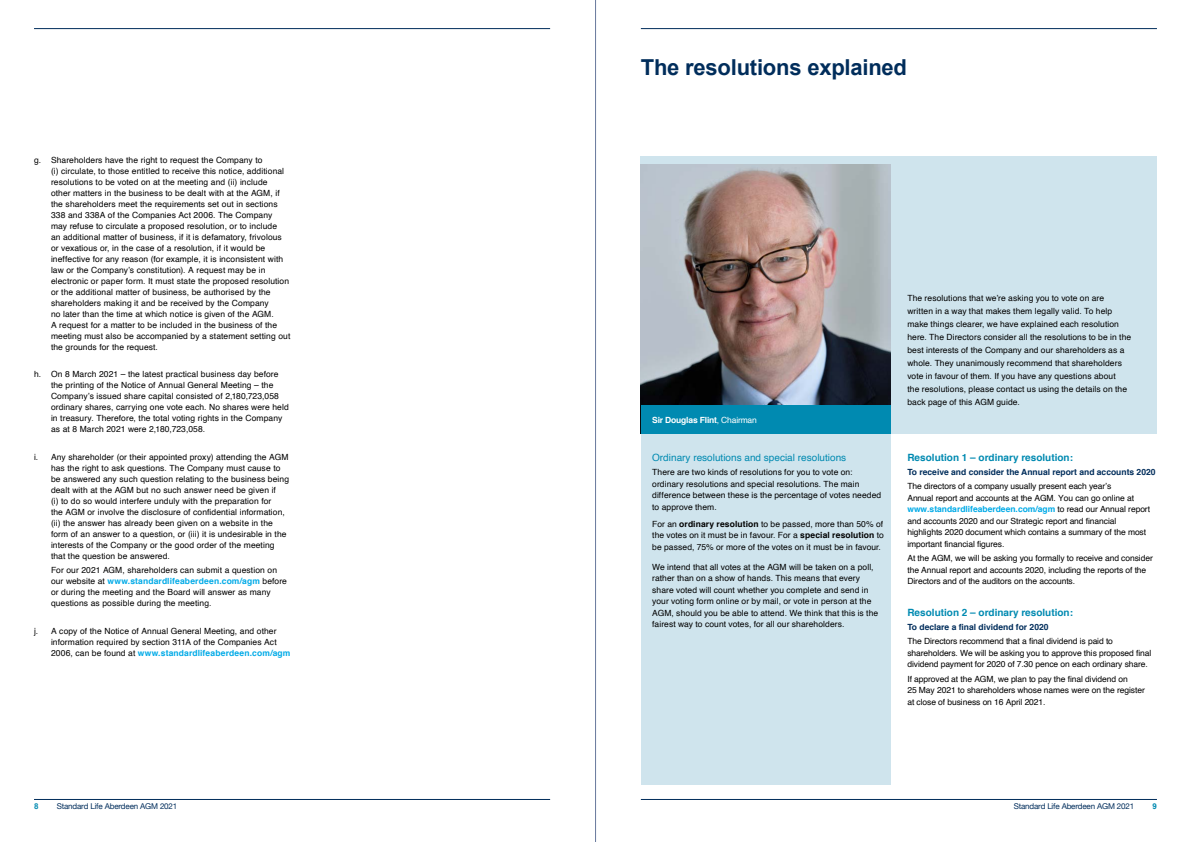
<style>
.page{position:relative;width:1191px;height:842px;background:#fff}
.page>*{position:absolute;margin:0;border:0;box-sizing:border-box;transform-origin:0 0}
.t1{font:700 22px "Arial";letter-spacing:-.01em;color:#002d5b}
.t2{font:700 10px "Helvetica";color:#008ab1}
.t3{font:10px "Helvetica";color:#008ab1}
.t4{font:8.5px/11px "Helvetica";letter-spacing:.01em;color:#000}
.t5{font:8.5px/11.5px "Helvetica";letter-spacing:-.01em;color:#000}
.t6{font:700 8.5px "Helvetica";color:#002d5b}
.t7{font:700 8.5px "Helvetica";letter-spacing:-.02em;color:#fff}
.t8{font:8px "Helvetica Neue";letter-spacing:-.02em;color:#002d5b}
.t9{font:700 8px "Arial";color:#008ab1}
.s1{font-weight:700;color:#00aae7}
.s2{font-weight:400}
.s3{font-weight:700}
</style>
<div class="page">
<div style="left:641px;top:156px;width:516px;height:278px;background:#cfe4ed"></div>
<div style="left:641px;top:355px;width:249px;height:430px;background:#cfe4ed"></div>
<img style="left:641px;top:164px;width:249px;height:241px">
<div style="left:641px;top:405px;width:249px;height:29px;background:#008ab1"></div>
<hr style="left:34px;top:799px;width:516px;height:1px;background:#002d5b">
<hr style="left:34px;top:28px;width:516px;height:1px;background:#002d5b">
<hr style="left:641px;top:799px;width:516px;height:1px;background:#002d5b">
<hr style="left:641px;top:28px;width:516px;height:1px;background:#002d5b">
<hr style="left:595px;top:0;width:1px;height:842px;background:#67789c">
<p class="t4" style="left:51px;top:154px;width:241px;text-indent:-17px">g. Shareholders have the right to request the Company to<br>(i) circulate, to those entitled to receive this notice, additional resolutions to be voted on at the meeting and (ii) include<br>other matters in the business to be dealt with at the AGM, if the shareholders meet the requirements set out in sections 338 and 338A of the Companies Act 2006. The Company may refuse to circulate a proposed resolution, or to include<br>an additional matter of business, if it is defamatory, frivolous or vexatious or, in the case of a resolution, if it would be ineffective for any reason (for example, it is inconsistent with law or the Company’s constitution). A request may be in electronic or paper form. It must state the proposed resolution or the additional matter of business, be authorised by the shareholders making it and be received by the Company<br>no later than the time at which notice is given of the AGM.<br>A request for a matter to be included in the business of the meeting must also be accompanied by a statement setting out the grounds for the request.</p>
<p class="t4" style="left:51px;top:369px;width:239px;text-indent:-17px">h. On 8 March 2021 – the latest practical business day before the printing of the Notice of Annual General Meeting – the Company’s issued share capital consisted of 2,180,723,058 ordinary shares, carrying one vote each. No shares were held in treasury. Therefore, the total voting rights in the Company as at 8 March 2021 were 2,180,723,058.</p>
<p class="t4" style="left:51px;top:452px;width:240px;text-indent:-17px">i. Any shareholder (or their appointed proxy) attending the AGM has the right to ask questions. The Company must cause to be answered any such question relating to the business being dealt with at the AGM but no such answer need be given if<br>(i) to do so would interfere unduly with the preparation for<br>the AGM or involve the disclosure of confidential information, (ii) the answer has already been given on a website in the form of an answer to a question, or (iii) it is undesirable in the interests of the Company or the good order of the meeting that the question be answered.</p>
<p class="t4" style="left:51px;top:565px;width:237px">For our 2021 AGM, shareholders can submit a question on our website at <span class="s1">www.standardlifeaberdeen.com/agm</span> before or during the meeting and the Board will answer as many questions as possible during the meeting.</p>
<p class="t4" style="left:51px;top:625px;width:241px;text-indent:-17px">j. A copy of the Notice of Annual General Meeting, and other information required by section 311A of the Companies Act<br>2006, can be found at <span class="s1">www.standardlifeaberdeen.com/agm</span></p>
<h1 class="t1" style="left:641px;top:52px;width:268px">The resolutions explained</h1>
<p class="t7" style="left:652px;top:413px;width:106px">Sir Douglas Flint<span class="s2">, Chairman</span></p>
<p class="t3" style="left:652px;top:449px;width:195px">Ordinary resolutions and special resolutions</p>
<p class="t4" style="left:652px;top:467px;width:231px;line-height:11.5px">There are two kinds of resolutions for you to vote on: ordinary resolutions and special resolutions. The main difference between these is the percentage of votes needed to approve them.</p>
<p class="t4" style="left:652px;top:518px;width:233px;line-height:11.5px;text-align:justify">For an <span class="s3">ordinary resolution</span> to be passed, more than 50% of the votes on it must be in favour. For a <span class="s3">special resolution</span> to be passed, 75% or more of the votes on it must be in favour.</p>
<p class="t4" style="left:652px;top:561px;width:227px;line-height:11.5px">We intend that all votes at the AGM will be taken on a poll, rather than on a show of hands. This means that every share voted will count whether you complete and send in your voting form online or by mail, or vote in person at the AGM, should you be able to attend. We think that this is the fairest way to count votes, for all our shareholders.</p>
<p class="t4" style="left:907px;top:292px;width:225px;line-height:13px">The resolutions that we’re asking you to vote on are written in a way that makes them legally valid. To help make things clearer, we have explained each resolution here. The Directors consider all the resolutions to be in the best interests of the Company and our shareholders as a whole. They unanimously recommend that shareholders vote in favour of them. If you have any questions about<br>the resolutions, please contact us using the details on the back page of this AGM guide.</p>
<p class="t2" style="left:907px;top:449px;width:167px">Resolution 1 – ordinary resolution:</p>
<p class="t6" style="left:907px;top:465px;width:249px">To receive and consider the Annual report and accounts 2020</p>
<p class="t5" style="left:907px;top:481px;width:244px">The directors of a company usually present each year’s<br>Annual report and accounts at the AGM. You can go online at <span class="s1">www.standardlifeaberdeen.com/agm</span> to read our Annual report and accounts 2020 and our Strategic report and financial highlights 2020 document which contains a summary of the most important financial figures.</p>
<p class="t5" style="left:907px;top:553px;width:247px">At the AGM, we will be asking you formally to receive and consider the Annual report and accounts 2020, including the reports of the<br>Directors and of the auditors on the accounts.</p>
<p class="t2" style="left:907px;top:604px;width:167px">Resolution 2 – ordinary resolution:</p>
<p class="t6" style="left:907px;top:620px;width:143px">To declare a final dividend for 2020</p>
<p class="t5" style="left:907px;top:636px;width:245px">The Directors recommend that a final dividend is paid to shareholders. We will be asking you to approve this proposed final dividend payment for 2020 of 7.30 pence on each ordinary share.</p>
<p class="t5" style="left:907px;top:673px;width:239px">If approved at the AGM, we plan to pay the final dividend on<br>25 May 2021 to shareholders whose names were on the register at close of business on 16 April 2021.</p>
<p class="t9" style="left:34px;top:801px;width:6px">8</p>
<p class="t8" style="left:57px;top:801px;width:122px">Standard Life Aberdeen AGM 2021</p>
<p class="t8" style="left:1013px;top:801px;width:122px">Standard Life Aberdeen AGM 2021</p>
<p class="t9" style="left:1152px;top:801px;width:6px">9</p>
</div>
